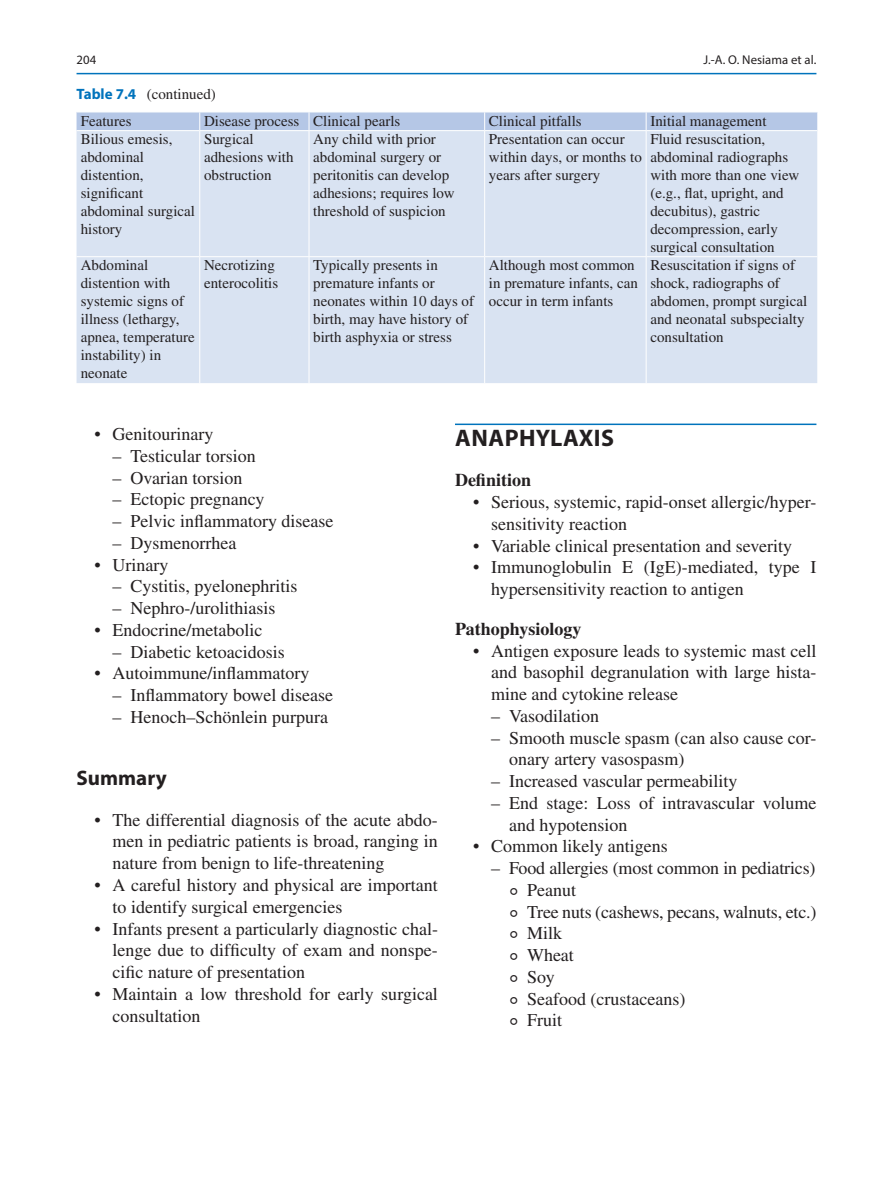
<style>
.page{position:relative;width:893px;height:1187px;background:#fff}
.page>*{position:absolute;margin:0;border:0;box-sizing:border-box;transform-origin:0 0}
.t1{font:700 24px "Bxpjvs Myriad Pro";letter-spacing:.02em;color:#231f20}
.t2{font:700 21px "Bxpjvs Myriad Pro";color:#231f20}
.t3{font:18px/21.8px "Yfbqvp Times LT Std";color:#231f20}
.t4{font:700 18px "Pjjkdd Times LT Std";color:#231f20}
.t5{font:15px/18px "Yfbqvp Times LT Std";color:#231f20}
.t6{font:12.75px "Dpgtty Myriad Pro";letter-spacing:.005em;color:#231f20}
.t7{font:12.75px "Hhfdwk Myriad Pro";color:#231f20}
.s1{font-family:"Bxpjvs Myriad Pro";font-weight:700;color:#0073bc}
.s2{font-family:"Xyqqrf STIX General"}
</style>
<div class="page">
<hr style="left:455px;top:423px;width:361px;height:2px;background:#0073bc">
<div style="left:77px;top:131px;width:740px;height:252px;background:#d9e3f2"></div>
<svg style="left:77px;top:112px;width:740px;height:19px;background:#b9cae7"></svg>
<hr style="left:646px;top:130px;width:171px;height:1px;background:#fff">
<hr style="left:199px;top:131px;width:1px;height:125px;background:#fff">
<hr style="left:309px;top:131px;width:1px;height:125px;background:#fff">
<hr style="left:484px;top:131px;width:1px;height:125px;background:#fff">
<hr style="left:646px;top:131px;width:1px;height:125px;background:#fff">
<hr style="left:485px;top:256px;width:161px;height:1px;background:#fff">
<hr style="left:309px;top:256px;width:176px;height:1px;background:#fff">
<hr style="left:484px;top:257px;width:1px;height:126px;background:#fff">
<hr style="left:200px;top:256px;width:109px;height:1px;background:#fff">
<hr style="left:309px;top:257px;width:1px;height:126px;background:#fff">
<hr style="left:646px;top:256px;width:171px;height:1px;background:#fff">
<hr style="left:646px;top:257px;width:1px;height:126px;background:#fff">
<hr style="left:77px;top:256px;width:123px;height:1px;background:#fff">
<hr style="left:199px;top:257px;width:1px;height:126px;background:#fff">
<hr style="left:77px;top:73px;width:739px;height:1px;background:#0073bc">
<p class="t7" style="left:77px;top:52px;width:21px">204</p>
<p class="t5" style="left:77px;top:85px;width:141px"><span class="s1">Table 7.4</span> (continued)</p>
<p class="t6" style="left:703px;top:52px;width:115px">J.-A. O. Nesiama et al.</p>
<p class="t5" style="left:81px;top:111px;width:52px">Features</p>
<p class="t5" style="left:204px;top:111px;width:198px">Disease process Clinical pearls</p>
<p class="t5" style="left:489px;top:111px;width:94px">Clinical pitfalls</p>
<p class="t5" style="left:650px;top:111px;width:118px">Initial management</p>
<p class="t5" style="left:81px;top:130px;width:116px">Bilious emesis, abdominal distention, significant abdominal surgical history</p>
<p class="t5" style="left:204px;top:130px;width:91px">Surgical adhesions with obstruction</p>
<p class="t5" style="left:313px;top:130px;width:143px">Any child with prior abdominal surgery or peritonitis can develop adhesions; requires low threshold of suspicion</p>
<p class="t5" style="left:489px;top:130px;width:154px">Presentation can occur within days, or months to years after surgery</p>
<p class="t5" style="left:650px;top:130px;width:150px">Fluid resuscitation, abdominal radiographs with more than one view (e.g., flat, upright, and decubitus), gastric decompression, early surgical consultation</p>
<p class="t5" style="left:81px;top:256px;width:116px">Abdominal distention with systemic signs of illness (lethargy, apnea, temperature instability) in neonate</p>
<p class="t5" style="left:204px;top:256px;width:76px">Necrotizing enterocolitis</p>
<p class="t5" style="left:313px;top:256px;width:162px">Typically presents in premature infants or neonates within 10 days of birth, may have history of birth asphyxia or stress</p>
<p class="t5" style="left:489px;top:256px;width:150px">Although most common in premature infants, can occur in term infants</p>
<p class="t5" style="left:650px;top:256px;width:158px">Resuscitation if signs of shock, radiographs of abdomen, prompt surgical and neonatal subspecialty consultation</p>
<p class="t3" style="left:95px;top:423px;width:120px">• Genitourinary</p>
<p class="t3" style="left:113px;top:444px;width:145px">– Testicular torsion</p>
<p class="t3" style="left:113px;top:466px;width:132px">– Ovarian torsion</p>
<p class="t3" style="left:113px;top:488px;width:153px">– Ectopic pregnancy</p>
<p class="t3" style="left:113px;top:510px;width:222px">– Pelvic inflammatory disease</p>
<p class="t3" style="left:113px;top:531px;width:125px">– Dysmenorrhea</p>
<p class="t3" style="left:95px;top:553px;width:75px">• Urinary</p>
<p class="t3" style="left:113px;top:575px;width:186px">– Cystitis, pyelonephritis</p>
<p class="t3" style="left:113px;top:597px;width:164px">– Nephro-/urolithiasis</p>
<p class="t3" style="left:95px;top:618px;width:169px">• Endocrine/metabolic</p>
<p class="t3" style="left:113px;top:640px;width:174px">– Diabetic ketoacidosis</p>
<p class="t3" style="left:95px;top:662px;width:217px">• Autoimmune/inflammatory</p>
<p class="t3" style="left:113px;top:684px;width:222px">– Inflammatory bowel disease</p>
<p class="t3" style="left:113px;top:705px;width:217px">– Henoch–Schönlein purpura</p>
<p class="t2" style="left:77px;top:764px;width:92px">Summary</p>
<p class="t3" style="left:113px;top:808px;width:327px;text-align:justify;text-indent:-18px">• The differential diagnosis of the acute abdo&shy;men in pediatric patients is broad, ranging in nature from benign to life-threatening</p>
<p class="t3" style="left:113px;top:873px;width:327px;text-indent:-18px">• A careful history and physical are important to identify surgical emergencies</p>
<p class="t3" style="left:113px;top:917px;width:327px;text-align:justify;text-indent:-18px">• Infants present a particularly diagnostic chal&shy;lenge due to difficulty of exam and nonspe&shy;cific nature of presentation</p>
<p class="t3" style="left:113px;top:982px;width:327px;text-indent:-18px">• Maintain a low threshold for early surgical consultation</p>
<h1 class="t1" style="left:455px;top:422px;width:161px">ANAPHYLAXIS</h1>
<p class="t4" style="left:455px;top:469px;width:78px">Definition</p>
<p class="t3" style="left:491px;top:491px;width:327px;text-indent:-18px">• Serious, systemic, rapid-onset allergic/hyper&shy;sensitivity reaction</p>
<p class="t3" style="left:473px;top:534px;width:321px">• Variable clinical presentation and severity</p>
<p class="t3" style="left:491px;top:556px;width:327px;text-indent:-18px">• Immunoglobulin E (IgE)-mediated, type I hypersensitivity reaction to antigen</p>
<p class="t4" style="left:455px;top:618px;width:128px">Pathophysiology</p>
<p class="t3" style="left:491px;top:639px;width:327px;text-align:justify;text-indent:-18px">• Antigen exposure leads to systemic mast cell and basophil degranulation with large hista&shy;mine and cytokine release</p>
<p class="t3" style="left:491px;top:704px;width:109px">– Vasodilation</p>
<p class="t3" style="left:509px;top:726px;width:309px;text-indent:-18px">– Smooth muscle spasm (can also cause cor&shy;onary artery vasospasm)</p>
<p class="t3" style="left:491px;top:770px;width:248px">– Increased vascular permeability</p>
<p class="t3" style="left:509px;top:791px;width:309px;text-indent:-18px">– End stage: Loss of intravascular volume and hypotension</p>
<p class="t3" style="left:473px;top:835px;width:196px">• Common likely antigens</p>
<p class="t3" style="left:509px;top:857px;width:309px;text-indent:-18px">– Food allergies (most common in pediatrics) <span class="s2">◦</span> Peanut<br><span class="s2">◦</span> Tree nuts (cashews, pecans, walnuts, etc.) <span class="s2">◦</span> Milk<br><span class="s2">◦</span> Wheat<br><span class="s2">◦</span> Soy<br><span class="s2">◦</span> Seafood (crustaceans)<br><span class="s2">◦</span> Fruit</p>
</div>
